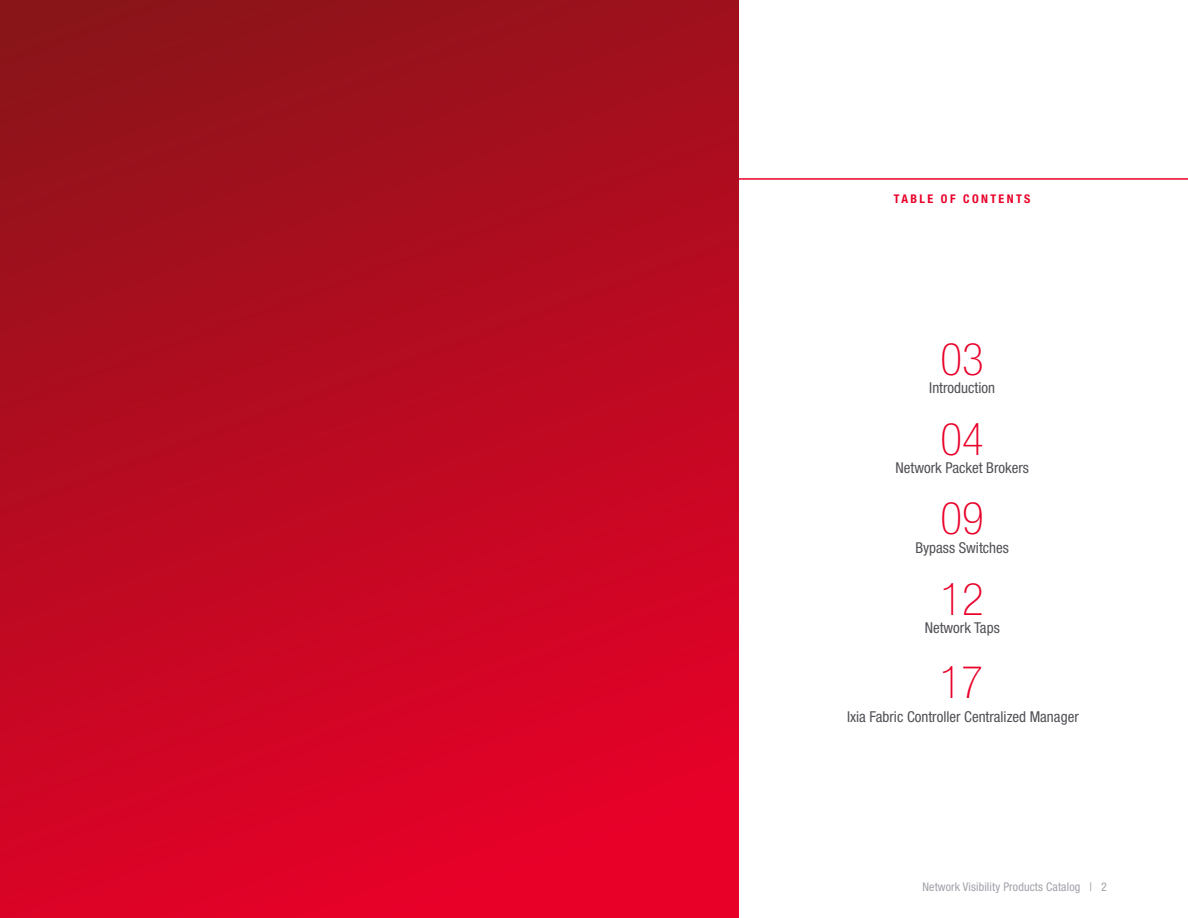
<style>
.page{position:relative;width:1188px;height:918px;background:#fff}
.page>*{position:absolute;margin:0;border:0;box-sizing:border-box;transform-origin:0 0}
.t1{font:100 condensed 45px "Helvetica Neue LT Std";color:#e90029}
.t2{font:condensed 15px "Helvetica Neue LT Std";color:#524f56}
.t3{font:condensed 12px "Helvetica Neue LT Std";letter-spacing:.01em;color:#a4a1a9}
.t4{font:700 condensed 12px "Helvetica Neue LT Std";letter-spacing:.2em;color:#e90029}
</style>
<div class="page">
<hr style="left:678px;top:178px;width:510px;height:2px;background:#e90029">
<div style="left:0;top:0;width:739px;height:918px;background:linear-gradient(to bottom,#93131b,#e60129)"></div>
<p class="t4" style="left:894px;top:192px;width:138px">TABLE OF CONTENTS</p>
<h1 class="t1" style="left:941px;top:334px;width:45px">03</h1>
<p class="t2" style="left:929px;top:379px;width:67px">Introduction</p>
<h1 class="t1" style="left:941px;top:414px;width:45px">04</h1>
<p class="t2" style="left:895px;top:459px;width:135px">Network Packet Brokers</p>
<h1 class="t1" style="left:941px;top:493px;width:45px">09</h1>
<p class="t2" style="left:915px;top:538px;width:95px">Bypass Switches</p>
<h1 class="t1" style="left:941px;top:573px;width:45px">12</h1>
<p class="t2" style="left:925px;top:619px;width:77px">Network Taps</p>
<h1 class="t1" style="left:940px;top:656px;width:45px">17</h1>
<p class="t2" style="left:847px;top:708px;width:233px">Ixia Fabric Controller Centralized Manager</p>
<p class="t3" style="left:922px;top:880px;width:186px">Network Visibility Products Catalog | 2</p>
</div>
